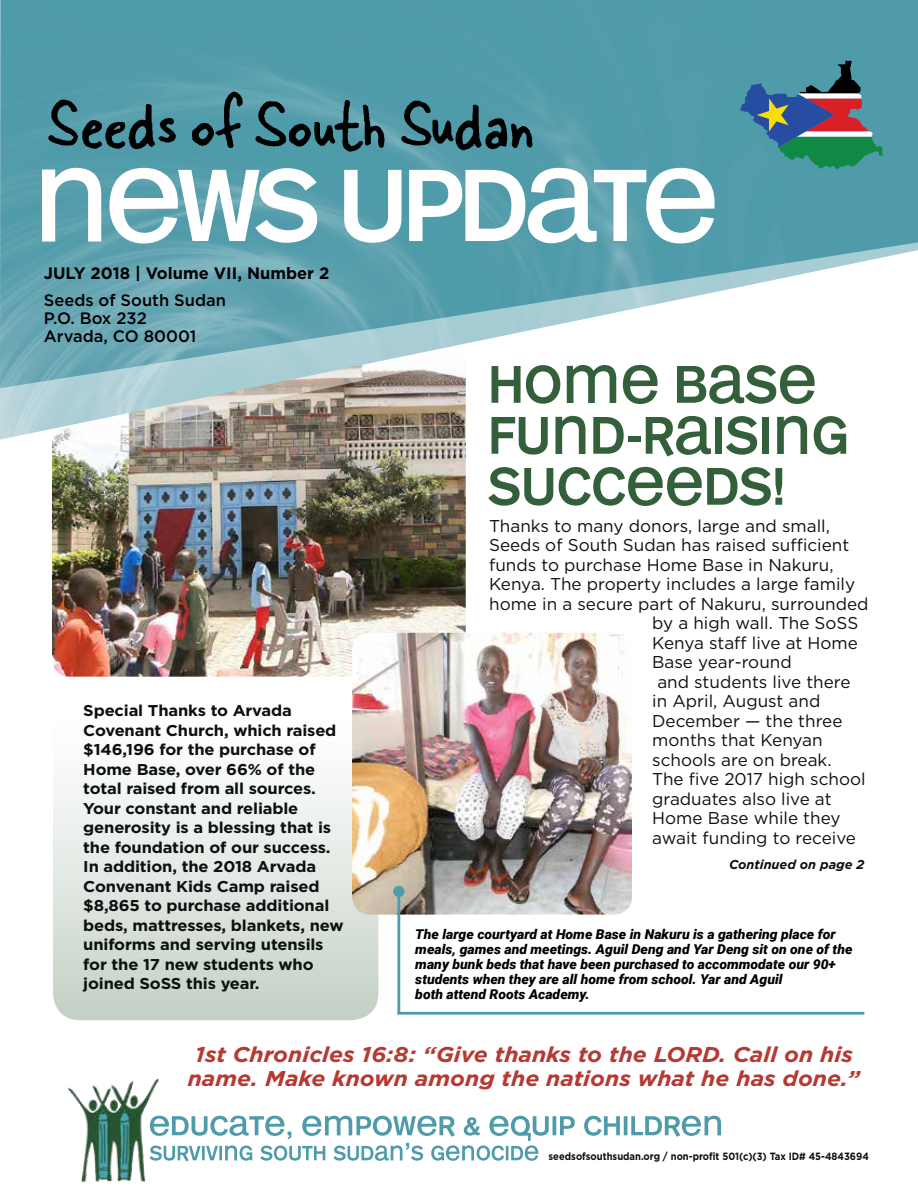
<style>
.page{position:relative;width:918px;height:1188px;background:#fff}
.page>*{position:absolute;margin:0;border:0;box-sizing:border-box;transform-origin:0 0}
.t1{font:52.5px/51px "Mono Alphabet";color:#33603a}
.t2{font:italic 700 21.3px/24px "Gotham";color:#b63932;text-align:center;scale:1.07 1}
.t3{font:17.1px "Gotham";color:#0c1010}
.t4{font:500 16.5px/18px "Gotham";color:#000}
.t5{font:700 16.5px "Gotham";color:#000}
.t6{font:700 15.6px/19.5px "Gotham";letter-spacing:-.01em;color:#0c1010;scale:1.05 1}
.t7{font:italic 900 13.5px/15px "Roboto";color:#000}
.t8{font:italic 700 12.9px "Gotham";color:#0c1010}
.t9{font:700 10.5px "Gotham";color:#0c1010;scale:.9 1}
</style>
<div class="page">
<svg style="left:53px;top:592px;width:325px;height:428px"></svg>
<img style="left:52px;top:456px;width:414px;height:221px">
<div style="left:819px;top:0;width:99px;height:240px;background:#4f9baa"></div>
<div style="left:0;top:0;width:819px;height:240px;background:#4f9baa"></div>
<svg style="left:0;top:240px;width:918px;height:216px"></svg>
<svg style="left:42px;top:168px;width:673px;height:75px"></svg>
<img style="left:40px;top:86px;width:503px;height:80px">
<svg style="left:740px;top:61px;width:144px;height:108px;background:#518088"></svg>
<img style="left:68px;top:1079px;width:90px;height:103px">
<svg style="left:149px;top:1116px;width:572px;height:45px"></svg>
<img style="left:352px;top:633px;width:280px;height:282px">
<hr style="left:397px;top:891px;width:3px;height:122px;background:#4f9baa">
<div style="left:393px;top:886px;width:11px;height:11px;background:#4f9baa;border-radius:50%"></div>
<hr style="left:397px;top:1012px;width:467px;height:3px;background:#4f9baa">
<p class="t5" style="left:44px;top:262px;width:287px">JULY 2018 | Volume VII, Number 2</p>
<p class="t4" style="left:44px;top:291px;width:184px">Seeds of South Sudan<br>P.O. Box 232<br>Arvada, CO 80001</p>
<p class="t6" style="left:83px;top:701px;width:249px">Special Thanks to Arvada<br>Covenant Church, which raised $146,196 for the purchase of<br>Home Base, over 66% of the total raised from all sources.<br>Your constant and reliable generosity is a blessing that is the foundation of our success.<br>In addition, the 2018 Arvada<br>Convenant Kids Camp raised $8,865 to purchase additional beds, mattresses, blankets, new uniforms and serving utensils for the 17 new students who joined SoSS this year.</p>
<h1 class="t1" style="left:488px;top:359px;width:362px">HOME BASE<br>FUND-RAISING<br>SUCCEEDS!</h1>
<p class="t3" style="left:489px;top:515px;width:342px">Thanks to many donors, large and small,</p>
<p class="t3" style="left:489px;top:534px;width:362px">Seeds of South Sudan has raised sufficient</p>
<p class="t3" style="left:489px;top:554px;width:346px">funds to purchase Home Base in Nakuru,</p>
<p class="t3" style="left:489px;top:573px;width:368px">Kenya. The property includes a large family</p>
<p class="t3" style="left:489px;top:593px;width:381px">home in a secure part of Nakuru, surrounded</p>
<p class="t3" style="left:652px;top:612px;width:208px">by a high wall. The SoSS</p>
<p class="t3" style="left:652px;top:632px;width:207px">Kenya staff live at Home</p>
<p class="t3" style="left:652px;top:651px;width:141px">Base year-round</p>
<p class="t3" style="left:657px;top:671px;width:195px">and students live there</p>
<p class="t3" style="left:652px;top:690px;width:170px">in April, August and</p>
<p class="t3" style="left:652px;top:710px;width:192px">December — the three</p>
<p class="t3" style="left:652px;top:729px;width:172px">months that Kenyan</p>
<p class="t3" style="left:652px;top:749px;width:181px">schools are on break.</p>
<p class="t3" style="left:652px;top:768px;width:215px">The five 2017 high school</p>
<p class="t3" style="left:652px;top:788px;width:181px">graduates also live at</p>
<p class="t3" style="left:652px;top:807px;width:190px">Home Base while they</p>
<p class="t3" style="left:652px;top:827px;width:205px">await funding to receive</p>
<p class="t8" style="left:729px;top:856px;width:137px">Continued on page 2</p>
<p class="t7" style="left:415px;top:926px;width:439px">The large courtyard at Home Base in Nakuru is a gathering place for meals, games and meetings. Aguil Deng and Yar Deng sit on one of the many bunk beds that have been purchased to accommodate our 90+ students when they are all home from school. Yar and Aguil<br>both attend Roots Academy.</p>
<p class="t2" style="left:188px;top:1043px;width:630px">1st Chronicles 16:8: “Give thanks to the LORD. Call on his name. Make known among the nations what he has done.”</p>
<p class="t9" style="left:549px;top:1149px;width:357px">seedsofsouthsudan.org / non-profit 501(c)(3) Tax ID# 45-4843694</p>
</div>
